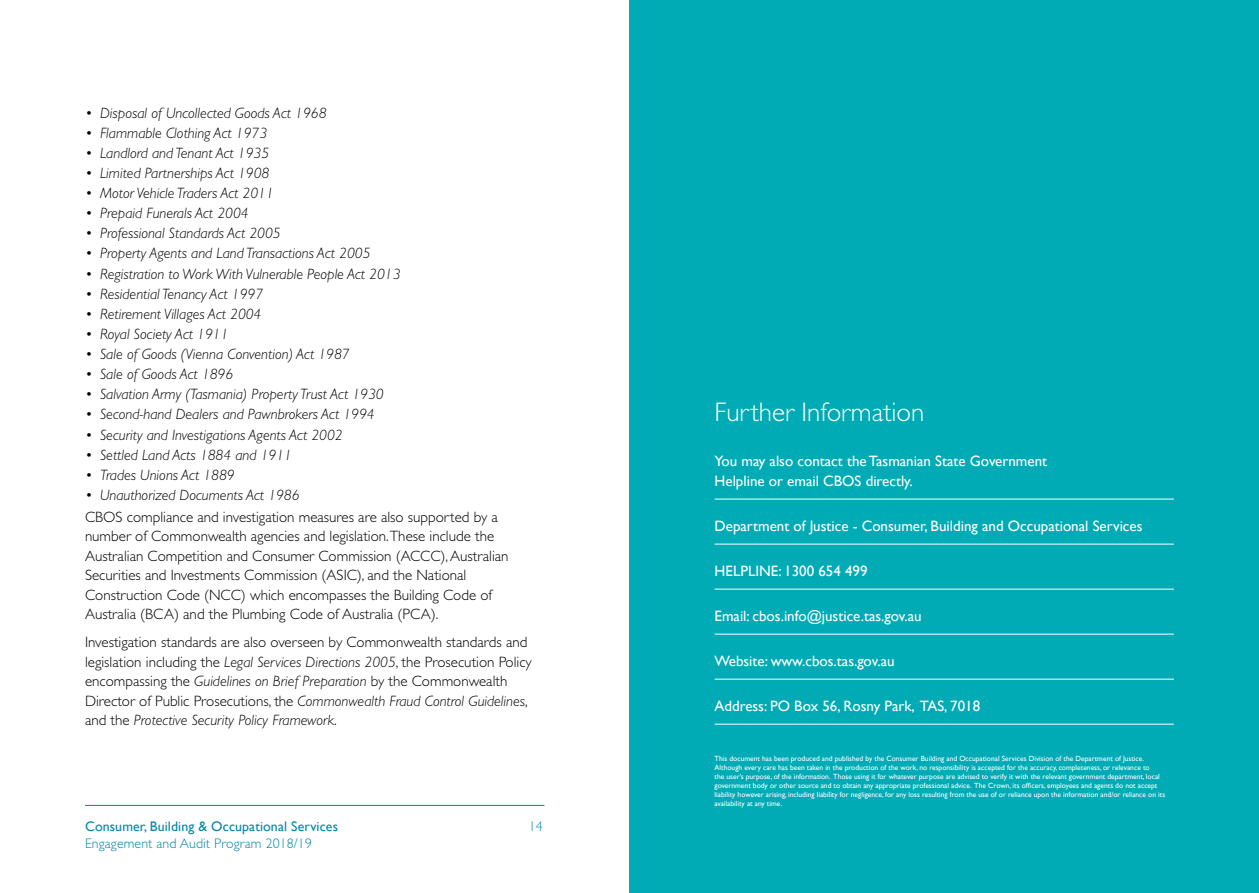
<style>
.page{position:relative;width:1259px;height:893px;background:#fff}
.page>*{position:absolute;margin:0;border:0;box-sizing:border-box;transform-origin:0 0}
.body{font:300 27px "Gill Sans";color:#fff}
.body-2{font:300 15px/19.5px "Gill Sans";color:#000}
.body_bullet{font:italic 300 15px "Gill Sans";color:#000}
.body-3{font:15px/19.5px "Gill Sans";color:#fff}
.t1{font:13.8px "Gill Sans";letter-spacing:.01em;color:#0088a5}
.t2{font:300 13.8px "Gill Sans";letter-spacing:.01em;color:#0088a5}
.body-4{font:7.5px/9px "Gill Sans";color:#fff}
.s1{font-style:italic}
</style>
<div class="page">
<hr style="left:85px;top:805px;width:459px;height:1px;background:#0088a5">
<div style="left:629px;top:0;width:630px;height:893px;background:#00abb5"></div>
<hr style="left:714px;top:499px;width:460px;height:1px;background:#fff">
<hr style="left:714px;top:544px;width:460px;height:1px;background:#fff">
<hr style="left:714px;top:589px;width:460px;height:1px;background:#fff">
<hr style="left:714px;top:634px;width:460px;height:1px;background:#fff">
<hr style="left:714px;top:679px;width:460px;height:1px;background:#fff">
<hr style="left:714px;top:724px;width:460px;height:1px;background:#fff">
<p class="body_bullet" style="left:85px;top:104px;width:243px">• Disposal of Uncollected Goods Act 1968</p>
<p class="body_bullet" style="left:85px;top:124px;width:184px">• Flammable Clothing Act 1973</p>
<p class="body_bullet" style="left:85px;top:144px;width:186px">• Landlord and Tenant Act 1935</p>
<p class="body_bullet" style="left:85px;top:165px;width:186px">• Limited Partnerships Act 1908</p>
<p class="body_bullet" style="left:85px;top:185px;width:190px">• Motor Vehicle Traders Act 2011</p>
<p class="body_bullet" style="left:85px;top:205px;width:165px">• Prepaid Funerals Act 2004</p>
<p class="body_bullet" style="left:85px;top:225px;width:197px">• Professional Standards Act 2005</p>
<p class="body_bullet" style="left:85px;top:245px;width:287px">• Property Agents and Land Transactions Act 2005</p>
<p class="body_bullet" style="left:85px;top:265px;width:317px">• Registration to Work With Vulnerable People Act 2013</p>
<p class="body_bullet" style="left:85px;top:285px;width:180px">• Residential Tenancy Act 1997</p>
<p class="body_bullet" style="left:85px;top:305px;width:178px">• Retirement Villages Act 2004</p>
<p class="body_bullet" style="left:85px;top:326px;width:145px">• Royal Society Act 1911</p>
<p class="body_bullet" style="left:85px;top:346px;width:266px">• Sale of Goods (Vienna Convention) Act 1987</p>
<p class="body_bullet" style="left:85px;top:366px;width:150px">• Sale of Goods Act 1896</p>
<p class="body_bullet" style="left:85px;top:386px;width:300px">• Salvation Army (Tasmania) Property Trust Act 1930</p>
<p class="body_bullet" style="left:85px;top:406px;width:291px">• Second-hand Dealers and Pawnbrokers Act 1994</p>
<p class="body_bullet" style="left:85px;top:426px;width:259px">• Security and Investigations Agents Act 2002</p>
<p class="body_bullet" style="left:85px;top:446px;width:208px">• Settled Land Acts 1884 and 1911</p>
<p class="body_bullet" style="left:85px;top:466px;width:151px">• Trades Unions Act 1889</p>
<p class="body_bullet" style="left:85px;top:487px;width:216px">• Unauthorized Documents Act 1986</p>
<p class="body-2" style="left:85px;top:507px;width:425px">CBOS compliance and investigation measures are also supported by a number of Commonwealth agencies and legislation.These include the Australian Competition and Consumer Commission (ACCC), Australian Securities and Investments Commission (ASIC), and the National Construction Code (NCC) which encompasses the Building Code of Australia (BCA) and the Plumbing Code of Australia (PCA).</p>
<p class="body-2" style="left:85px;top:632px;width:448px">Investigation standards are also overseen by Commonwealth standards and legislation including the <span class="s1">Legal Services Directions 2005</span>, the Prosecution Policy encompassing the <span class="s1">Guidelines on Brief Preparation</span> by the Commonwealth Director of Public Prosecutions, the <span class="s1">Commonwealth Fraud Control Guidelines</span>, and the <span class="s1">Protective Security Policy Framework</span>.</p>
<h3 class="t1" style="left:85px;top:818px;width:254px">Consumer, Building &amp; Occupational Services</h3>
<h3 class="t2" style="left:529px;top:819px;width:15px">14</h3>
<h3 class="t2" style="left:85px;top:835px;width:228px">Engagement and Audit Program 2018/19</h3>
<p class="body" style="left:714px;top:397px;width:211px">Further Information</p>
<p class="body-3" style="left:714px;top:451px;width:334px">You may also contact the Tasmanian State Government<br>Helpline or email CBOS directly.</p>
<p class="body-3" style="left:714px;top:516px;width:429px">Department of Justice - Consumer, Building and Occupational Services</p>
<p class="body-3" style="left:714px;top:561px;width:155px">HELPLINE: 1300 654 499</p>
<p class="body-3" style="left:714px;top:606px;width:209px">Email: cbos.info@justice.tas.gov.au</p>
<p class="body-3" style="left:714px;top:651px;width:182px">Website: www.cbos.tas.gov.au</p>
<p class="body-3" style="left:714px;top:696px;width:267px">Address: PO Box 56, Rosny Park, TAS, 7018</p>
<p class="body-4" style="left:714px;top:754px;width:452px">This document has been produced and published by the Consumer Building and Occupational Services Division of the Department of Justice.<br>Although every care has been taken in the production of the work, no responsibility is accepted for the accuracy, completeness, or relevance to<br>the user’s purpose, of the information. Those using it for whatever purpose are advised to verify it with the relevant government department, local government body or other source and to obtain any appropriate professional advice. The Crown, its officers, employees and agents do not accept liability however arising, including liability for negligence, for any loss resulting from the use of or reliance upon the information and/or reliance on its availability at any time.</p>
</div>
